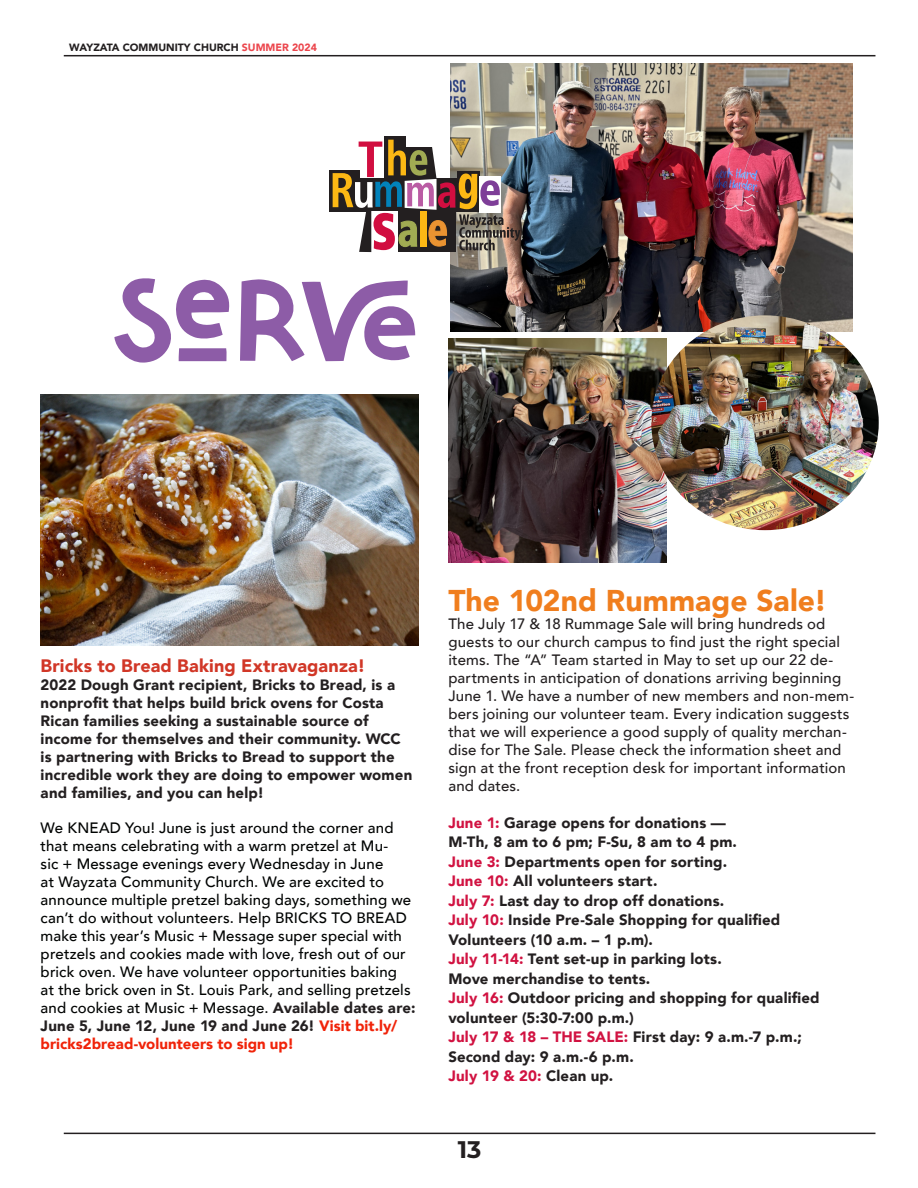
<style>
.page{position:relative;width:918px;height:1188px;background:#fff}
.page>*{position:absolute;margin:0;border:0;box-sizing:border-box;transform-origin:0 0}
.body_1{font:117px "Kocha Clean";color:#8d5ca7}
.body_1-2{font:900 30px "Avenir";color:#f07e1e}
.body_1-3{font:700 24px "Montserrat";color:#231f20}
.body_1-4{font:900 18px "Avenir";letter-spacing:.01em;color:#d13727}
.body_1-5{font:900 15px/19.5px "Avenir";letter-spacing:.015em;color:#231f20}
.body_1-6{font:500 15px/18px "Avenir";letter-spacing:.01em;color:#000302}
.body_1-7{font:500 15px/18px "Avenir";letter-spacing:.01em;color:#231f20}
.t1{font:900 10.5px "Avenir";color:#231f20}
.s1{color:#ec464d}
.s2{font-weight:900;color:#231f20}
.s3{font-weight:900;color:#f02309}
.s4{color:#d11241}
</style>
<div class="page">
<hr style="left:64px;top:55px;width:811px;height:1px;background:#231f20">
<hr style="left:64px;top:1133px;width:811px;height:1px;background:#231f20">
<img style="left:450px;top:64px;width:402px;height:268px">
<img style="left:41px;top:395px;width:378px;height:250px">
<svg style="left:329px;top:182px;width:4px;height:30px"></svg>
<svg style="left:329px;top:171px;width:4px;height:11px"></svg>
<img style="left:333px;top:136px;width:188px;height:116px">
<img style="left:448px;top:339px;width:218px;height:224px">
<img style="left:651px;top:315px;width:228px;height:215px">
<p class="t1" style="left:69px;top:38px;width:249px">WAYZATA COMMUNITY CHURCH <span class="s1">SUMMER 2024</span></p>
<p class="body_1" style="left:112px;top:239px;width:309px">SERVE</p>
<p class="body_1-4" style="left:41px;top:650px;width:326px">Bricks to Bread Baking Extravaganza!</p>
<p class="body_1-5" style="left:41px;top:675px;width:373px;line-height:18px">2022 Dough Grant recipient, Bricks to Bread, is a nonprofit that helps build brick ovens for Costa Rican families seeking a sustainable source of income for themselves and their community. WCC is partnering with Bricks to Bread to support the incredible work they are doing to empower women and families, and you can help!</p>
<p class="body_1-6" style="left:41px;top:818px;width:376px">We KNEAD You! June is just around the corner and that means celebrating with a warm pretzel at Mu-<br>sic + Message evenings every Wednesday in June<br>at Wayzata Community Church. We are excited to announce multiple pretzel baking days, something we can’t do without volunteers. Help BRICKS TO BREAD make this year’s Music + Message super special with pretzels and cookies made with love, fresh out of our brick oven. We have volunteer opportunities baking<br>at the brick oven in St. Louis Park, and selling pretzels and cookies at Music + Message. <span class="s2">Available dates are:<br>June 5, June 12, June 19 and June 26!</span> <span class="s3">Visit bit.ly/ bricks2bread-volunteers to sign up!</span></p>
<p class="body_1-2" style="left:448px;top:575px;width:380px">The 102nd Rummage Sale!</p>
<p class="body_1-7" style="left:448px;top:614px;width:407px">The July 17 &amp; 18 Rummage Sale will bring hundreds od guests to our church campus to find just the right special items. The “A” Team started in May to set up our 22 de&shy;partments in anticipation of donations arriving beginning June 1. We have a number of new members and non-mem&shy;bers joining our volunteer team. Every indication suggests that we will experience a good supply of quality merchan&shy;dise for The Sale. Please check the information sheet and sign at the front reception desk for important information and dates.</p>
<p class="body_1-5" style="left:448px;top:812px;width:373px"><span class="s4">June 1:</span> Garage opens for donations —<br>M-Th, 8 am to 6 pm; F-Su, 8 am to 4 pm.<br><span class="s4">June 3:</span> Departments open for sorting.<br><span class="s4">June 10:</span> All volunteers start.<br><span class="s4">July 7:</span> Last day to drop off donations.<br><span class="s4">July 10:</span> Inside Pre-Sale Shopping for qualified Volunteers (10 a.m. – 1 p.m).<br><span class="s4">July 11-14:</span> Tent set-up in parking lots.<br>Move merchandise to tents.<br><span class="s4">July 16:</span> Outdoor pricing and shopping for qualified volunteer (5:30-7:00 p.m.)<br><span class="s4">July 17 &amp; 18 – THE SALE:</span> First day: 9 a.m.-7 p.m.; Second day: 9 a.m.-6 p.m.<br><span class="s4">July 19 &amp; 20:</span> Clean up.</p>
<p class="body_1-3" style="left:458px;top:1132px;width:25px">13</p>
</div>
